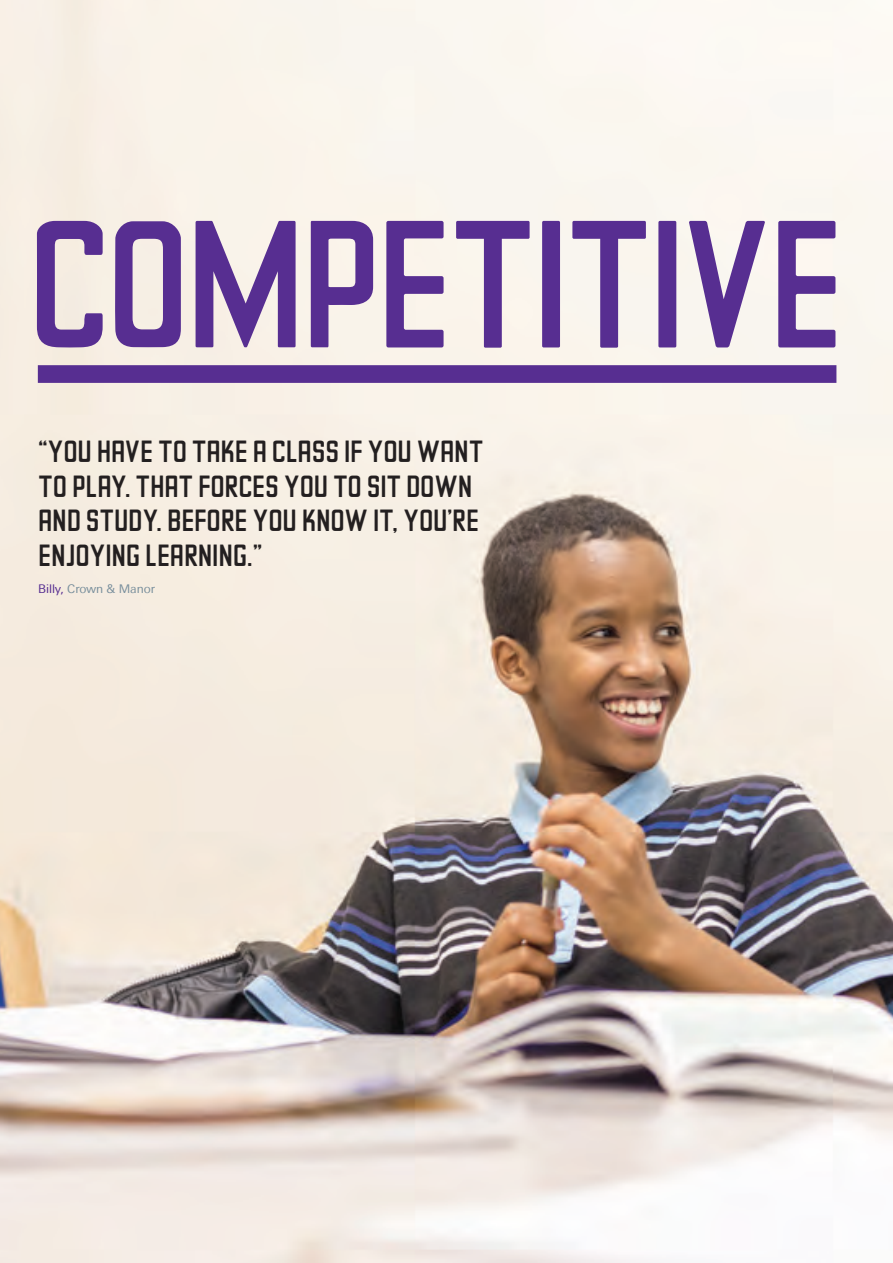
<style>
.page{position:relative;width:893px;height:1263px;background:#fff}
.page>*{position:absolute;margin:0;border:0;box-sizing:border-box;transform-origin:0 0}
.t1{font:177px "Berber";color:#572e91}
.t2{font:30px/34.5px "Berber";letter-spacing:-.01em;color:#231f20}
.t3{font:12px "Univers Deutsche Bank";letter-spacing:-.01em;color:#798f9c}
.s1{color:#572e91}
</style>
<div class="page">
<img style="left:0;top:0;width:893px;height:1263px">
<div style="left:38px;top:365px;width:798px;height:18px;background:#572e91"></div>
<h1 class="t1" style="left:27px;top:197px;width:74px">COMPETITIVE</h1>
<p class="t2" style="left:38px;top:436px;width:447px">“YOU HAVE TO TAKE A CLASS IF YOU WANT<br>TO PLAY. THAT FORCES YOU TO SIT DOWN<br>AND STUDY. BEFORE YOU KNOW IT, YOU’RE<br>ENJOYING LEARNING.”</p>
<p class="t3" style="left:38px;top:581px;width:118px"><span class="s1">Billy,</span> Crown &amp; Manor</p>
</div>
